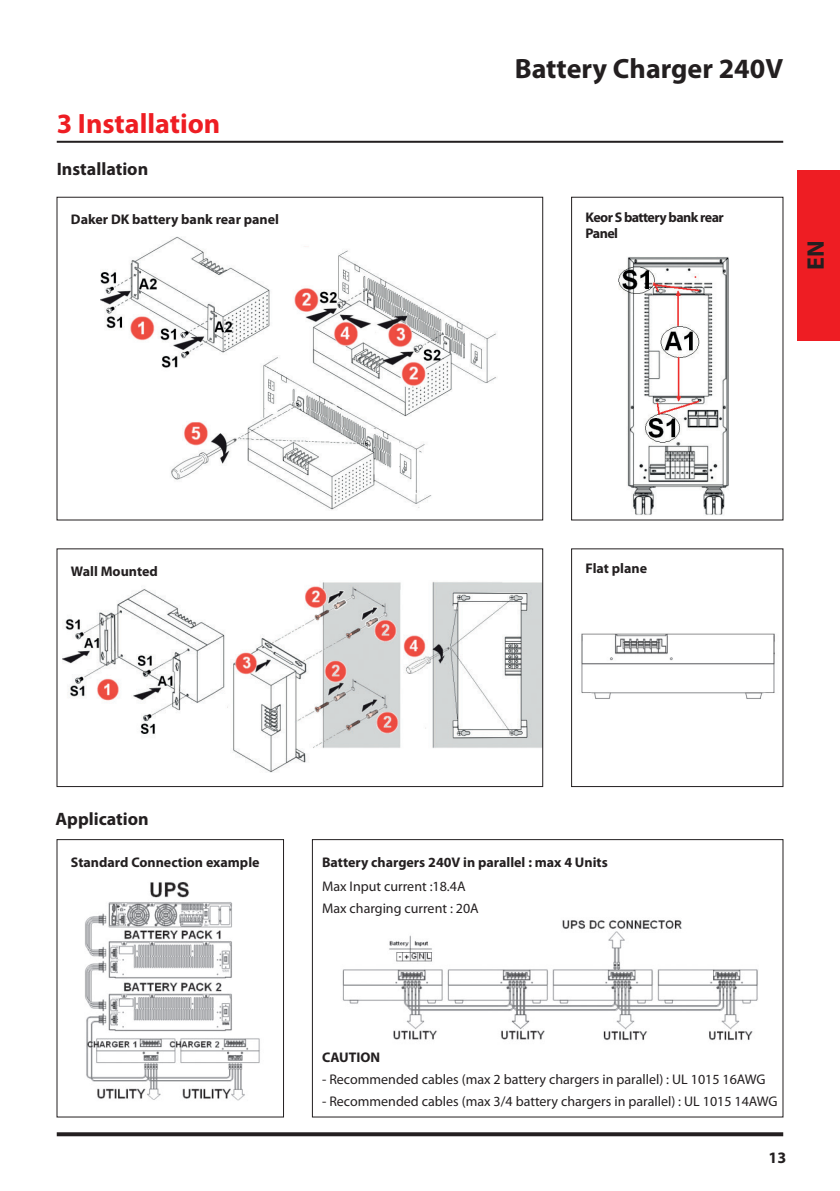
<style>
.page{position:relative;width:840px;height:1191px;background:#fff}
.page>*{position:absolute;margin:0;border:0;box-sizing:border-box;transform-origin:0 0}
.t1{font:700 28px "Myriad Pro";color:#231f20}
.t2{font:700 28px "Myriad Pro";color:#ee1d23}
.t3{font:700 24px "Myriad Pro";color:#231f20}
.t4{font:700 18px "Myriad Pro";color:#231f20}
.t5{font:700 16px "Myriad Pro";color:#231f20}
.t6{font:14px/21.8px "Myriad Pro";color:#231f20}
.t7{font:700 14px "Myriad Pro";color:#231f20}
.t8{font:700 14px/16px "Myriad Pro";letter-spacing:-.04em;color:#231f20}
</style>
<div class="page">
<hr style="left:57px;top:141px;width:725px;height:2px;background:#231f20">
<svg style="left:57px;top:1132px;width:725px;height:4px;background:#322e2f"></svg>
<div style="left:797px;top:170px;width:42px;height:170px;background:#ee1d23"></div>
<img style="left:101px;top:236px;width:396px;height:274px">
<div style="left:57px;top:197px;width:485px;height:323px;border:1px solid #231f20"></div>
<img style="left:63px;top:581px;width:477px;height:192px">
<div style="left:57px;top:548px;width:485px;height:239px;border:1px solid #231f20"></div>
<img style="left:618px;top:257px;width:111px;height:258px">
<div style="left:571px;top:197px;width:211px;height:323px;border:1px solid #231f20"></div>
<img style="left:581px;top:633px;width:194px;height:66px">
<div style="left:571px;top:548px;width:211px;height:239px;border:1px solid #231f20"></div>
<img style="left:85px;top:882px;width:175px;height:219px">
<img style="left:342px;top:920px;width:416px;height:121px">
<div style="left:312px;top:839px;width:470px;height:278px;border:1px solid #231f20"></div>
<h1 class="t2" style="left:57px;top:105px;width:165px">3 Installation</h1>
<p class="t4" style="left:57px;top:157px;width:93px">Installation</p>
<p class="t7" style="left:71px;top:210px;width:209px">Daker DK battery bank rear panel</p>
<h1 class="t1" style="left:514px;top:50px;width:270px">Battery Charger 240V</h1>
<p class="t8" style="left:585px;top:208px;width:140px">Keor S battery bank rear<br>Panel</p>
<h2 class="t3" style="left:799px;top:270px;width:31px;rotate:-90deg">EN</h2>
<p class="t7" style="left:71px;top:562px;width:88px">Wall Mounted</p>
<p class="t7" style="left:585px;top:559px;width:63px">Flat plane</p>
<p class="t4" style="left:55px;top:807px;width:95px">Application</p>
<p class="t7" style="left:71px;top:852px;width:190px">Standard Connection example</p>
<p class="t7" style="left:322px;top:852px;width:287px">Battery chargers 240V in parallel : max 4 Units</p>
<p class="t6" style="left:322px;top:875px;width:158px">Max Input current :18.4A<br>Max charging current : 20A</p>
<p class="t7" style="left:322px;top:1048px;width:60px">CAUTION</p>
<p class="t6" style="left:322px;top:1068px;width:445px">- Recommended cables (max 2 battery chargers in parallel) : UL 1015 16AWG</p>
<p class="t6" style="left:322px;top:1090px;width:457px">- Recommended cables (max 3/4 battery chargers in parallel) : UL 1015 14AWG</p>
<p class="t5" style="left:768px;top:1146px;width:19px">13</p>
</div>
